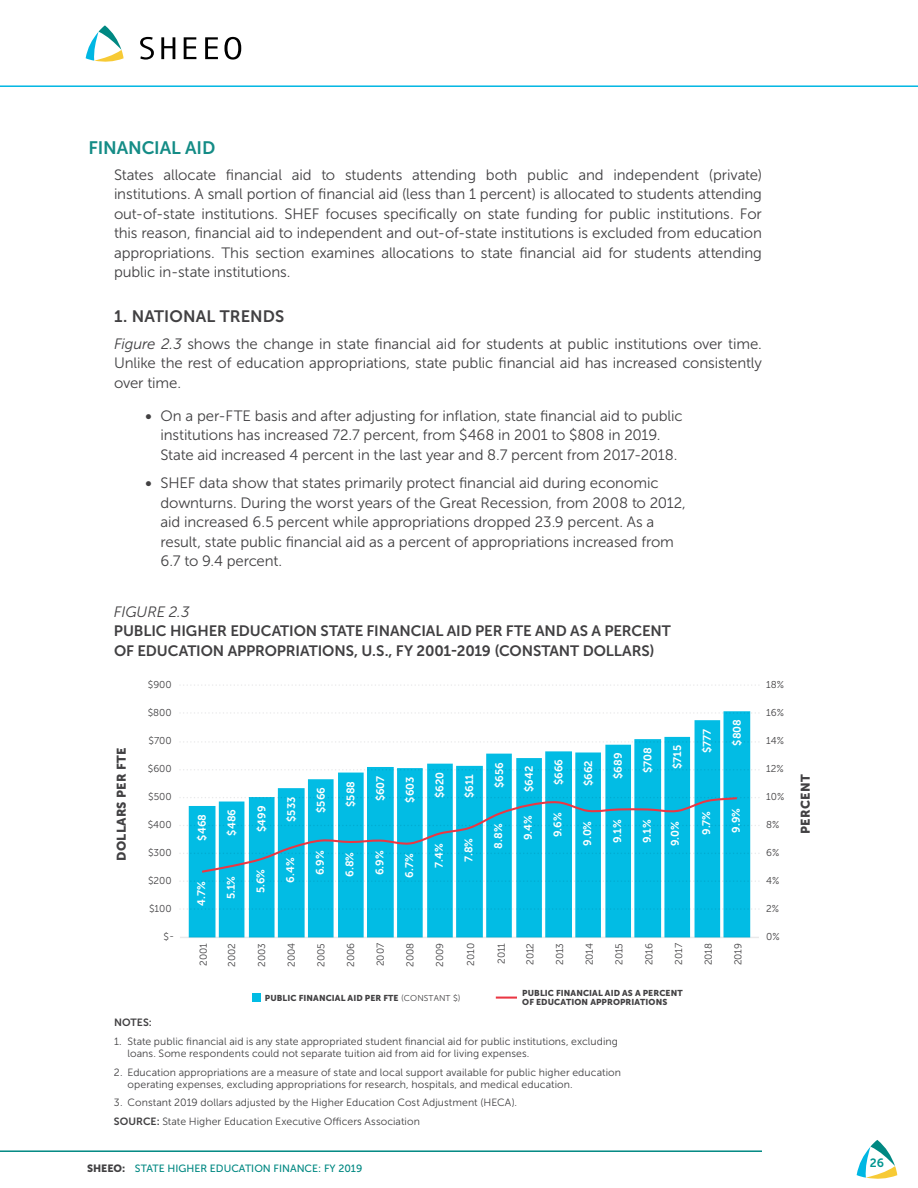
<style>
.page{position:relative;width:918px;height:1188px;background:#fff}
.page>*{position:absolute;margin:0;border:0;box-sizing:border-box;transform-origin:0 0}
.t1{font:18px "Museo Sans 700";letter-spacing:-.005em;color:#148c86}
.t2{font:16.5px "Museo Sans 700";letter-spacing:.01em;color:#414042}
.t3{font:15px/19.5px "Museo Sans 300";letter-spacing:-.01em;color:#414042;text-align:justify}
.t4{font:15px/19.5px "Museo Sans 700";letter-spacing:-.01em;color:#414042}
.t5{font:italic 15px "Museo Sans 300";letter-spacing:-.005em;color:#414042}
.t6{font:12.45px "Museo Sans 900";letter-spacing:.02em;color:#414042}
.t7{font:12px "Museo Sans 700";color:#009590}
.t8{font:10.95px "Museo Sans 700";color:#fff}
.t9{font:10.5px/12px "Museo Sans 300";letter-spacing:.005em;color:#414042}
.t10{font:10.5px "Museo Sans 500";color:#008882}
.t11{font:10.5px "Museo Sans 700";letter-spacing:.005em;color:#414042}
.t12{font:9.9px "Museo Sans 300";color:#414042}
.t13{font:8.55px/9px "Museo Sans 900";letter-spacing:.01em;color:#414042}
.s1{font-style:italic}
.s2{font-family:"Museo Sans 700"}
.s3{font-family:"Museo Sans 300"}
.s4{font-family:"Museo Sans 900";color:#414042}
</style>
<div class="page">
<hr style="left:0;top:1150px;width:762px;height:2px;background:#008882">
<svg style="left:86px;top:25px;width:38px;height:37px"></svg>
<svg style="left:140px;top:37px;width:14px;height:23px"></svg>
<svg style="left:161px;top:37px;width:14px;height:22px"></svg>
<svg style="left:184px;top:37px;width:12px;height:22px"></svg>
<svg style="left:205px;top:37px;width:13px;height:22px"></svg>
<svg style="left:224px;top:37px;width:17px;height:23px"></svg>
<svg style="left:857px;top:1140px;width:40px;height:39px"></svg>
<hr style="left:0;top:85px;width:918px;height:2px;background:#00b7e3">
<hr style="left:180px;top:937px;width:579px;height:1px;background:#e9e9ea">
<div style="left:252px;top:993px;width:8px;height:8px;background:#02bce4"></div>
<svg style="left:183px;top:908px;width:576px;height:2px"></svg>
<svg style="left:180px;top:741px;width:579px;height:2px"></svg>
<svg style="left:180px;top:684px;width:579px;height:2px"></svg>
<svg style="left:189px;top:711px;width:561px;height:226px;fill:#02bce4"></svg>
<svg style="left:180px;top:796px;width:579px;height:78px;background:#2ec2e3"></svg>
<hr style="left:496px;top:997px;width:21px;height:2px;background:#ea3743">
<p class="t1" style="left:88px;top:137px;width:128px">FINANCIAL AID</p>
<p class="t3" style="left:114px;top:165px;width:650px">States allocate financial aid to students attending both public and independent (private) institutions. A small portion of financial aid (less than 1 percent) is allocated to students attending out-of-state institutions. SHEF focuses specifically on state funding for public institutions. For this reason, financial aid to independent and out-of-state institutions is excluded from education appropriations. This section examines allocations to state financial aid for students attending public in-state institutions.</p>
<p class="t2" style="left:114px;top:307px;width:172px">1. NATIONAL TRENDS</p>
<p class="t3" style="left:114px;top:334px;width:649px"><span class="s1">Figure 2.3</span> shows the change in state financial aid for students at public institutions over time.<br>Unlike the rest of education appropriations, state public financial aid has increased consistently over time.</p>
<p class="t3" style="left:160px;top:406px;width:524px;text-align:left;text-indent:-15px"><span class="s2">•</span> On a per-FTE basis and after adjusting for inflation, state financial aid to public institutions has increased 72.7 percent, from $468 in 2001 to $808 in 2019.<br>State aid increased 4 percent in the last year and 8.7 percent from 2017-2018.</p>
<p class="t3" style="left:160px;top:473px;width:527px;text-align:left;text-indent:-15px"><span class="s2">•</span> SHEF data show that states primarily protect financial aid during economic downturns. During the worst years of the Great Recession, from 2008 to 2012, aid increased 6.5 percent while appropriations dropped 23.9 percent. As a result, state public financial aid as a percent of appropriations increased from 6.7 to 9.4 percent.</p>
<p class="t5" style="left:114px;top:603px;width:77px">FIGURE 2.3</p>
<p class="t4" style="left:114px;top:621px;width:558px">PUBLIC HIGHER EDUCATION STATE FINANCIAL AID PER FTE AND AS A PERCENT<br>OF EDUCATION APPROPRIATIONS, U.S., FY 2001-2019 (CONSTANT DOLLARS)</p>
<p class="t12" style="left:148px;top:680px;width:25px">$900</p>
<p class="t6" style="left:115px;top:861px;width:114px;rotate:-90deg">DOLLARS PER FTE</p>
<p class="t12" style="left:148px;top:708px;width:26px">$800</p>
<p class="t12" style="left:149px;top:736px;width:25px">$700</p>
<p class="t12" style="left:148px;top:764px;width:25px">$600</p>
<p class="t12" style="left:148px;top:792px;width:25px">$500</p>
<p class="t12" style="left:148px;top:819px;width:25px">$400</p>
<p class="t12" style="left:148px;top:847px;width:25px">$300</p>
<p class="t12" style="left:148px;top:875px;width:25px">$200</p>
<p class="t12" style="left:149px;top:903px;width:24px">$100</p>
<p class="t12" style="left:164px;top:931px;width:12px">$-</p>
<p class="t8" style="left:701px;top:753px;width:26px;rotate:-90deg">$777</p>
<p class="t8" style="left:731px;top:746px;width:28px;rotate:-90deg">$808</p>
<p class="t8" style="left:196px;top:841px;width:28px;rotate:-90deg">$468</p>
<p class="t8" style="left:226px;top:836px;width:28px;rotate:-90deg">$486</p>
<p class="t8" style="left:255px;top:832px;width:28px;rotate:-90deg">$499</p>
<p class="t8" style="left:285px;top:822px;width:27px;rotate:-90deg">$533</p>
<p class="t8" style="left:315px;top:813px;width:27px;rotate:-90deg">$566</p>
<p class="t8" style="left:345px;top:807px;width:27px;rotate:-90deg">$588</p>
<p class="t8" style="left:374px;top:801px;width:27px;rotate:-90deg">$607</p>
<p class="t8" style="left:404px;top:803px;width:28px;rotate:-90deg">$603</p>
<p class="t8" style="left:434px;top:798px;width:28px;rotate:-90deg">$620</p>
<p class="t8" style="left:463px;top:798px;width:26px;rotate:-90deg">$611</p>
<p class="t8" style="left:493px;top:788px;width:27px;rotate:-90deg">$656</p>
<p class="t8" style="left:523px;top:792px;width:28px;rotate:-90deg">$642</p>
<p class="t8" style="left:553px;top:785px;width:28px;rotate:-90deg">$666</p>
<p class="t8" style="left:582px;top:786px;width:27px;rotate:-90deg">$662</p>
<p class="t8" style="left:612px;top:779px;width:28px;rotate:-90deg">$689</p>
<p class="t8" style="left:642px;top:773px;width:27px;rotate:-90deg">$708</p>
<p class="t8" style="left:671px;top:769px;width:26px;rotate:-90deg">$715</p>
<p class="t8" style="left:492px;top:849px;width:26px;rotate:-90deg">8.8%</p>
<p class="t8" style="left:522px;top:840px;width:26px;rotate:-90deg">9.4%</p>
<p class="t8" style="left:552px;top:837px;width:26px;rotate:-90deg">9.6%</p>
<p class="t8" style="left:581px;top:846px;width:27px;rotate:-90deg">9.0%</p>
<p class="t8" style="left:611px;top:843px;width:25px;rotate:-90deg">9.1%</p>
<p class="t8" style="left:641px;top:843px;width:25px;rotate:-90deg">9.1%</p>
<p class="t8" style="left:669px;top:846px;width:27px;rotate:-90deg">9.0%</p>
<p class="t8" style="left:700px;top:835px;width:26px;rotate:-90deg">9.7%</p>
<p class="t8" style="left:730px;top:833px;width:26px;rotate:-90deg">9.9%</p>
<p class="t8" style="left:195px;top:906px;width:26px;rotate:-90deg">4.7%</p>
<p class="t8" style="left:225px;top:899px;width:25px;rotate:-90deg">5.1%</p>
<p class="t8" style="left:255px;top:893px;width:26px;rotate:-90deg">5.6%</p>
<p class="t8" style="left:284px;top:883px;width:26px;rotate:-90deg">6.4%</p>
<p class="t8" style="left:314px;top:875px;width:26px;rotate:-90deg">6.9%</p>
<p class="t8" style="left:344px;top:877px;width:26px;rotate:-90deg">6.8%</p>
<p class="t8" style="left:373px;top:875px;width:26px;rotate:-90deg">6.9%</p>
<p class="t8" style="left:403px;top:878px;width:26px;rotate:-90deg">6.7%</p>
<p class="t8" style="left:433px;top:868px;width:26px;rotate:-90deg">7.4%</p>
<p class="t8" style="left:463px;top:862px;width:26px;rotate:-90deg">7.8%</p>
<p class="t12" style="left:198px;top:966px;width:24px;rotate:-90deg">2001</p>
<p class="t12" style="left:227px;top:967px;width:25px;rotate:-90deg">2002</p>
<p class="t12" style="left:256px;top:967px;width:25px;rotate:-90deg">2003</p>
<p class="t12" style="left:286px;top:967px;width:26px;rotate:-90deg">2004</p>
<p class="t12" style="left:316px;top:967px;width:25px;rotate:-90deg">2005</p>
<p class="t12" style="left:345px;top:967px;width:26px;rotate:-90deg">2006</p>
<p class="t12" style="left:375px;top:966px;width:25px;rotate:-90deg">2007</p>
<p class="t12" style="left:405px;top:967px;width:26px;rotate:-90deg">2008</p>
<p class="t12" style="left:435px;top:967px;width:26px;rotate:-90deg">2009</p>
<p class="t12" style="left:465px;top:966px;width:24px;rotate:-90deg">2010</p>
<p class="t12" style="left:496px;top:964px;width:23px;rotate:-90deg">2011</p>
<p class="t12" style="left:525px;top:965px;width:24px;rotate:-90deg">2012</p>
<p class="t12" style="left:554px;top:965px;width:24px;rotate:-90deg">2013</p>
<p class="t12" style="left:584px;top:965px;width:24px;rotate:-90deg">2014</p>
<p class="t12" style="left:614px;top:965px;width:24px;rotate:-90deg">2015</p>
<p class="t12" style="left:644px;top:965px;width:24px;rotate:-90deg">2016</p>
<p class="t12" style="left:673px;top:965px;width:23px;rotate:-90deg">2017</p>
<p class="t12" style="left:703px;top:965px;width:24px;rotate:-90deg">2018</p>
<p class="t12" style="left:733px;top:965px;width:24px;rotate:-90deg">2019</p>
<p class="t13" style="left:265px;top:993px;width:197px">PUBLIC FINANCIAL AID PER FTE <span class="s3">(CONSTANT $)</span></p>
<p class="t13" style="left:522px;top:989px;width:162px">PUBLIC FINANCIAL AID AS A PERCENT<br>OF EDUCATION APPROPRIATIONS</p>
<p class="t11" style="left:114px;top:1017px;width:39px">NOTES:</p>
<p class="t9" style="left:128px;top:1035px;width:492px;text-indent:-14px">1. State public financial aid is any state appropriated student financial aid for public institutions, excluding loans. Some respondents could not separate tuition aid from aid for living expenses.</p>
<p class="t9" style="left:128px;top:1066px;width:495px;text-indent:-14px">2. Education appropriations are a measure of state and local support available for public higher education operating expenses, excluding appropriations for research, hospitals, and medical education.</p>
<p class="t9" style="left:114px;top:1093px;width:405px;line-height:18.8px">3. Constant 2019 dollars adjusted by the Higher Education Cost Adjustment (HECA).<br><span class="s2">SOURCE:</span> State Higher Education Executive Officers Association</p>
<p class="t10" style="left:87px;top:1163px;width:277px"><span class="s4">SHEEO:</span> STATE HIGHER EDUCATION FINANCE: FY 2019</p>
<p class="t12" style="left:766px;top:680px;width:19px">18%</p>
<p class="t12" style="left:766px;top:708px;width:19px">16%</p>
<p class="t12" style="left:766px;top:736px;width:19px">14%</p>
<p class="t12" style="left:766px;top:764px;width:19px">12%</p>
<p class="t12" style="left:766px;top:791px;width:20px">10%</p>
<p class="t12" style="left:766px;top:819px;width:15px">8%</p>
<p class="t12" style="left:766px;top:847px;width:15px">6%</p>
<p class="t12" style="left:766px;top:875px;width:15px">4%</p>
<p class="t12" style="left:766px;top:903px;width:14px">2%</p>
<p class="t12" style="left:766px;top:931px;width:15px">0%</p>
<p class="t6" style="left:799px;top:834px;width:61px;rotate:-90deg">PERCENT</p>
<p class="t7" style="left:870px;top:1156px;width:16px">26</p>
</div>
